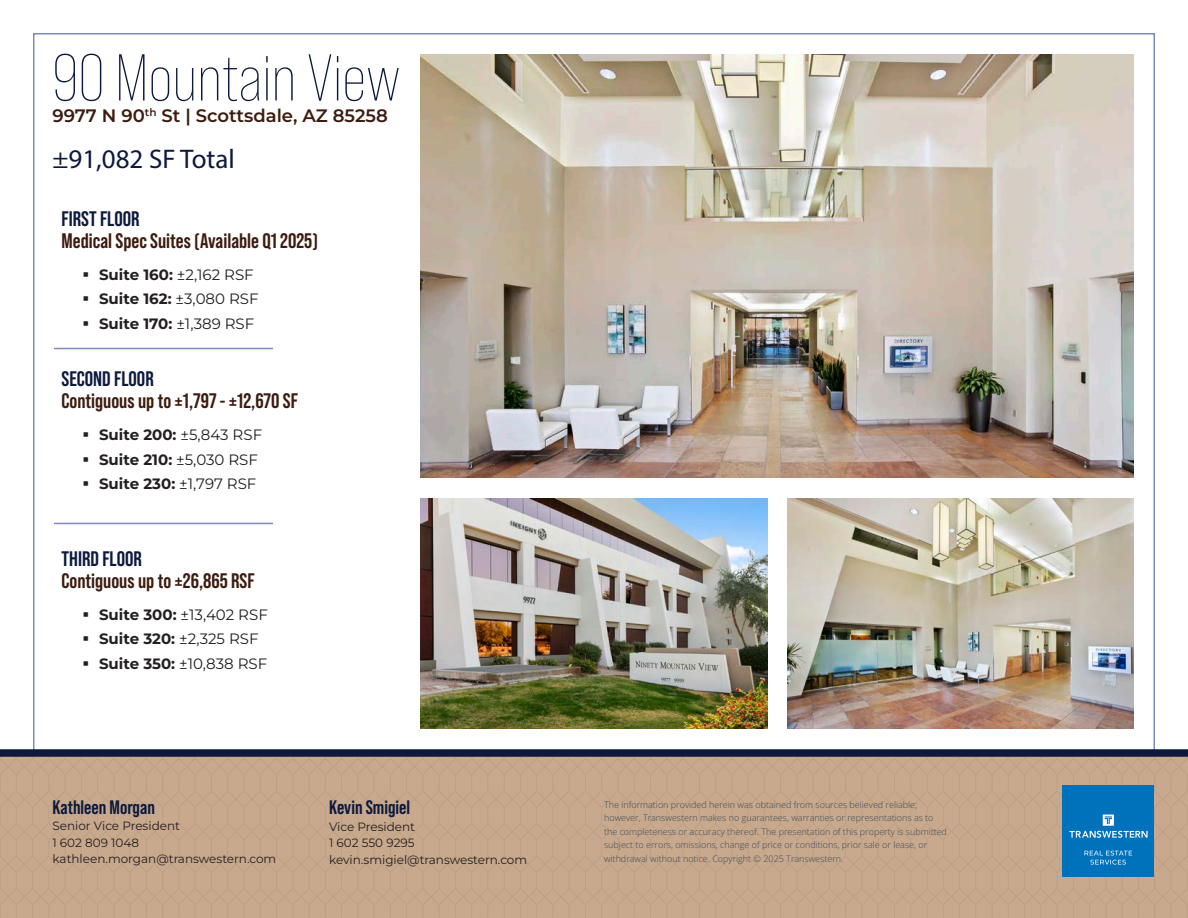
<style>
.page{position:relative;width:1188px;height:918px;background:#fff}
.page>*{position:absolute;margin:0;border:0;box-sizing:border-box;transform-origin:0 0}
.H1_-_Title{font:300 66px "Bebas Neue Pro";color:#0d193d}
.H1_-_Title-2{font:27px "Myriad Pro";color:#0d193d}
.H2_-_subtitle{font:700 21px "Bebas Neue Pro";color:#3d1b0f}
.H2_-_subtitle-2{font:700 21px "Bebas Neue Pro";color:#0d193d}
.t1{font:700 19.5px "Bebas Neue Pro";color:#0d193d}
.H2_-_subtitle-3{font:600 18px "Montserrat";color:#3d1b0f}
.t2{font:700 15px "Montserrat";color:#231f20}
.t3{font:15px "Montserrat";color:#231f20}
.t4{font:12px/16.5px "Montserrat";color:#231f20}
.t5{font:300 9px/13.5px "Open Sans";color:#3c4a55}
.s1{font-weight:400}
.s2{font-weight:700}
</style>
<div class="page">
<hr style="left:54px;top:348px;width:219px;height:1px;background:#7a8bbe">
<hr style="left:54px;top:523px;width:219px;height:1px;background:#7a8bbe">
<svg style="left:0;top:749px;width:1188px;height:169px;background:#b69f8a"></svg>
<img style="left:421px;top:54px;width:713px;height:424px">
<img style="left:421px;top:498px;width:346px;height:231px">
<img style="left:788px;top:498px;width:346px;height:231px">
<p class="H1_-_Title" style="left:52px;top:41px;width:350px">90 Mountain View</p>
<p class="H2_-_subtitle-3" style="left:52px;top:104px;width:337px">9977 N 90<sup>th</sup> St | Scottsdale, AZ 85258</p>
<p class="H1_-_Title-2" style="left:52px;top:142px;width:184px">±91,082 SF Total</p>
<p class="H2_-_subtitle-2" style="left:62px;top:206px;width:80px">FIRST FLOOR</p>
<p class="H2_-_subtitle" style="left:62px;top:229px;width:258px">Medical Spec Suites (Available Q1 2025)</p>
<p class="t2" style="left:99px;top:264px;width:156px">Suite 160: <span class="s1">±2,162 RSF</span></p>
<p class="t2" style="left:99px;top:289px;width:161px">Suite 162: <span class="s1">±3,080 RSF</span></p>
<p class="t2" style="left:99px;top:314px;width:157px">Suite 170: <span class="s1">±1,389 RSF</span></p>
<p class="H2_-_subtitle-2" style="left:62px;top:367px;width:94px">SECOND FLOOR</p>
<p class="H2_-_subtitle" style="left:62px;top:389px;width:238px">Contiguous up to ±1,797 - ±12,670 SF</p>
<p class="t2" style="left:99px;top:425px;width:165px">Suite 200: <span class="s1">±5,843 RSF</span></p>
<p class="t2" style="left:99px;top:449px;width:160px">Suite 210: <span class="s1">±5,030 RSF</span></p>
<p class="t2" style="left:99px;top:474px;width:159px">Suite 230: <span class="s1">±1,797 RSF</span></p>
<p class="H2_-_subtitle-2" style="left:62px;top:546px;width:82px">THIRD FLOOR</p>
<p class="H2_-_subtitle" style="left:62px;top:569px;width:195px">Contiguous up to ±26,865 RSF</p>
<p class="t3" style="left:99px;top:604px;width:170px"><span class="s2">Suite 300:</span> ±13,402 RSF</p>
<p class="t2" style="left:99px;top:629px;width:161px">Suite 320: <span class="s1">±2,325 RSF</span></p>
<p class="t3" style="left:99px;top:654px;width:170px"><span class="s2">Suite 350:</span> ±10,838 RSF</p>
<h3 class="t1" style="left:52px;top:796px;width:104px">Kathleen Morgan</h3>
<h3 class="t4" style="left:52px;top:818px;width:225px">Senior Vice President<br>1 602 809 1048 kathleen.morgan@transwestern.com</h3>
<h3 class="t1" style="left:329px;top:796px;width:83px">Kevin Smigiel</h3>
<h3 class="t4" style="left:329px;top:818px;width:200px">Vice President<br>1 602 550 9295 kevin.smigiel@transwestern.com</h3>
<p class="t5" style="left:604px;top:797px;width:344px">The information provided herein was obtained from sources believed reliable; however, Transwestern makes no guarantees, warranties or representations as to the completeness or accuracy thereof. The presentation of this property is submitted subject to errors, omissions, change of price or conditions, prior sale or lease, or withdrawal without notice. Copyright © 2025 Transwestern.</p>
</div>
